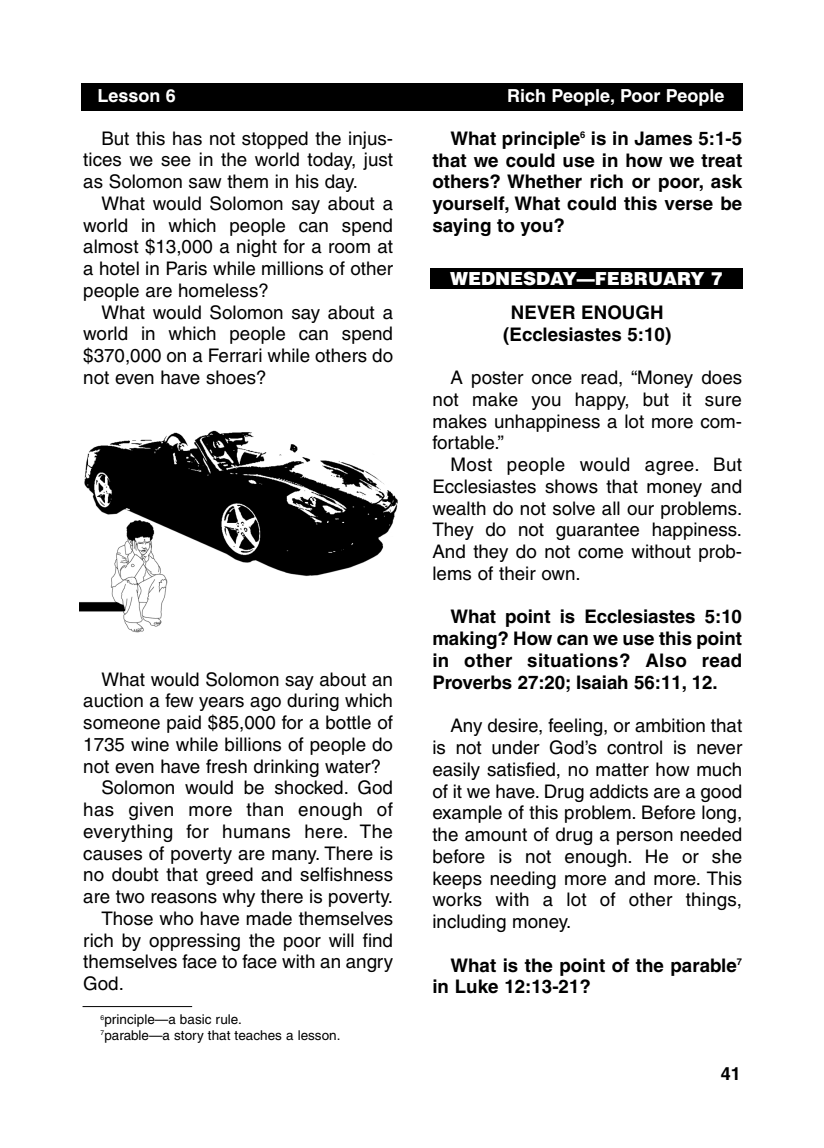
<style>
.page{position:relative;width:824px;height:1148px;background:#fff}
.page>*{position:absolute;margin:0;border:0;box-sizing:border-box;transform-origin:0 0}
.t1{font:18.75px/21.8px "Helvetica";color:#000;text-align:justify}
.t2{font:700 18.75px/21.8px "Helvetica";color:#000;text-align:justify}
.t3{font:18.75px "Helvetica";letter-spacing:.02em;color:#000}
.t4{font:700 18px "Helvetica";color:#fff}
.t5{font:900 18px "Helvetica";color:#fff}
.t6{font:700 18px "Helvetica";color:#000}
.t7{font:13.5px/15.8px "Helvetica";color:#000}
</style>
<div class="page">
<div style="left:81px;top:83px;width:662px;height:27px;background:#000"></div>
<img style="left:79px;top:430px;width:319px;height:203px">
<div style="left:430px;top:268px;width:312px;height:20px;background:#000"></div>
<hr style="left:82px;top:1006px;width:110px;height:1px;background:#000">
<p class="t4" style="left:97px;top:89px;width:80px">Lesson 6</p>
<p class="t4" style="left:507px;top:89px;width:219px">Rich People, Poor People</p>
<p class="t1" style="left:83px;top:129px;width:311px;text-indent:18px">But this has not stopped the injus&shy;tices we see in the world today, just as Solomon saw them in his day.</p>
<p class="t1" style="left:83px;top:194px;width:311px;text-indent:18px">What would Solomon say about a world in which people can spend almost $13,000 a night for a room at a hotel in Paris while millions of other people are homeless?</p>
<p class="t1" style="left:83px;top:303px;width:311px;text-indent:18px">What would Solomon say about a world in which people can spend $370,000 on a Ferrari while others do not even have shoes?</p>
<p class="t2" style="left:432px;top:129px;width:311px;text-indent:18px">What principle<sup>6</sup> is in James 5:1-5 that we could use in how we treat others? Whether rich or poor, ask yourself, What could this verse be saying to you?</p>
<p class="t5" style="left:450px;top:268px;width:274px">WEDNESDAY—FEBRUARY 7</p>
<p class="t2" style="left:503px;top:303px;width:169px;text-align:center">NEVER ENOUGH (Ecclesiastes 5:10)</p>
<p class="t1" style="left:432px;top:368px;width:311px;text-indent:18px">A poster once read, “Money does not make you happy, but it sure makes unhappiness a lot more com&shy;fortable.”</p>
<p class="t1" style="left:432px;top:455px;width:311px;text-indent:18px">Most people would agree. But Ecclesiastes shows that money and wealth do not solve all our problems.<br>They do not guarantee happiness.<br>And they do not come without prob&shy;lems of their own.</p>
<p class="t2" style="left:432px;top:607px;width:311px;text-indent:18px">What point is Ecclesiastes 5:10 making? How can we use this point in other situations? Also read Proverbs 27:20; Isaiah 56:11, 12.</p>
<p class="t1" style="left:432px;top:716px;width:311px;text-indent:18px">Any desire, feeling, or ambition that is not under God’s control is never easily satisfied, no matter how much of it we have. Drug addicts are a good example of this problem. Before long, the amount of drug a person needed before is not enough. He or she keeps needing more and more. This works with a lot of other things, including money.</p>
<p class="t2" style="left:432px;top:955px;width:311px;text-indent:18px">What is the point of the parable<sup>7 </sup>in Luke 12:13-21?</p>
<p class="t1" style="left:101px;top:670px;width:293px">What would Solomon say about an</p>
<p class="t1" style="left:83px;top:691px;width:311px">auction a few years ago during which</p>
<p class="t1" style="left:83px;top:713px;width:311px">someone paid $85,000 for a bottle of</p>
<p class="t1" style="left:83px;top:735px;width:311px">1735 wine while billions of people do</p>
<p class="t1" style="left:83px;top:757px;width:299px">not even have fresh drinking water?</p>
<p class="t1" style="left:101px;top:778px;width:293px">Solomon would be shocked. God</p>
<p class="t3" style="left:83px;top:802px;width:311px">has given more than enough of</p>
<p class="t3" style="left:83px;top:824px;width:311px">everything for humans here. The</p>
<p class="t1" style="left:83px;top:844px;width:311px">causes of poverty are many. There is</p>
<p class="t1" style="left:83px;top:865px;width:311px">no doubt that greed and selfishness</p>
<p class="t1" style="left:83px;top:887px;width:311px">are two reasons why there is poverty.</p>
<p class="t1" style="left:101px;top:909px;width:293px">Those who have made themselves</p>
<p class="t1" style="left:83px;top:931px;width:311px">rich by oppressing the poor will find</p>
<p class="t1" style="left:83px;top:952px;width:311px">themselves face to face with an angry</p>
<p class="t1" style="left:83px;top:974px;width:42px">God.</p>
<p class="t7" style="left:101px;top:1013px;width:241px"><sup>6</sup>principle—a basic rule.<br><sup>7</sup>parable—a story that teaches a lesson.</p>
<p class="t6" style="left:720px;top:1066px;width:22px">41</p>
</div>
